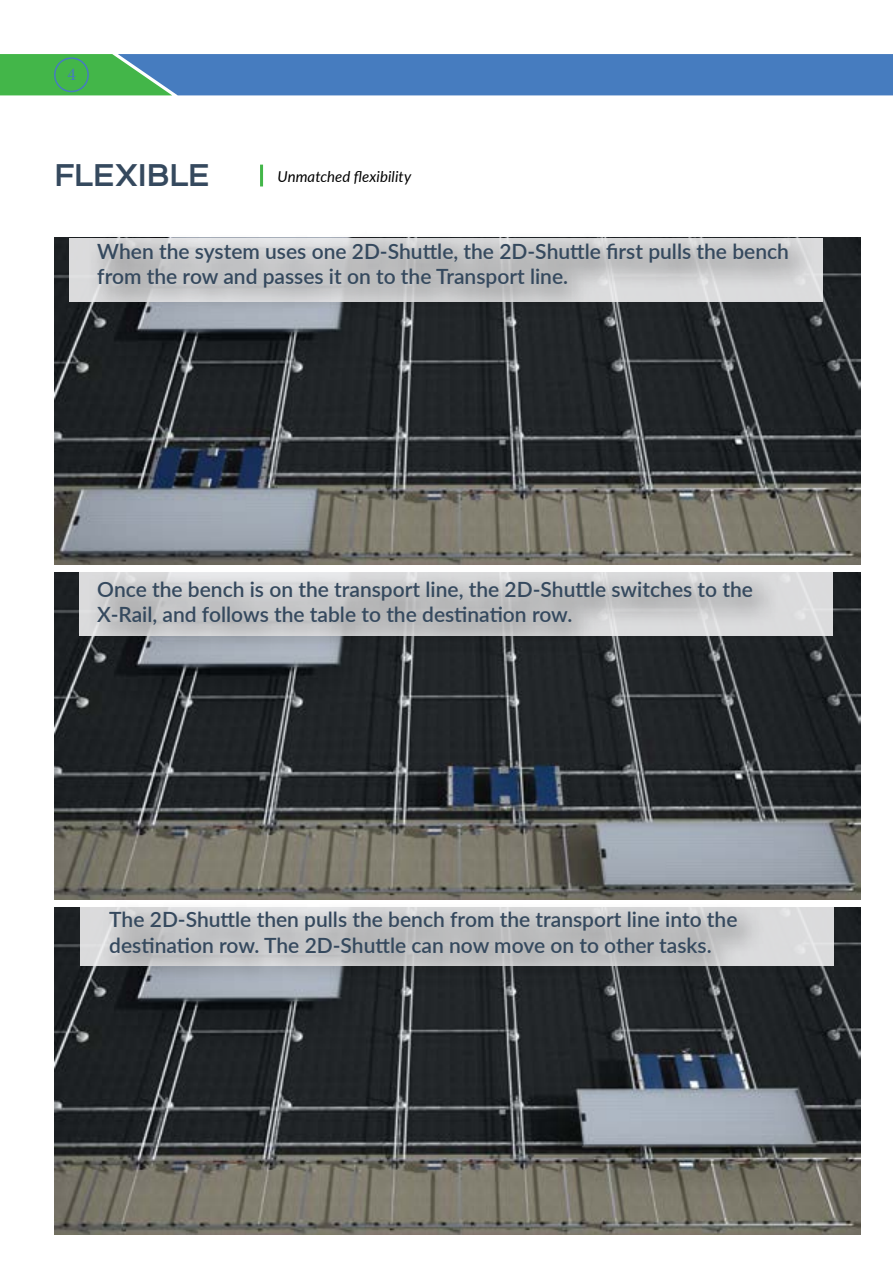
<style>
.page{position:relative;width:893px;height:1263px;background:#fff}
.page>*{position:absolute;margin:0;border:0;box-sizing:border-box;transform-origin:0 0}
.t1{font:600 27px "Sinkin Sans 600";color:#35495e}
.t2{font:600 21px/25.2px "Lato";color:#35495e}
.t3{font:18px "Minion Pro";color:#467cbf}
.t4{font:italic 15px "Lato";letter-spacing:.005em;color:#000}
</style>
<div class="page">
<img style="left:54px;top:238px;width:807px;height:326px">
<img style="left:54px;top:907px;width:807px;height:327px">
<img style="left:54px;top:573px;width:807px;height:326px">
<svg style="left:0;top:54px;width:893px;height:41px;background:#4685ad"></svg>
<div style="left:54px;top:57px;width:35px;height:35px;border:2px solid #467cbf;border-radius:50%"></div>
<div style="left:69px;top:238px;width:754px;height:63px;background:#dbdbdc"></div>
<hr style="left:260px;top:165px;width:3px;height:21px;background:#43b649">
<div style="left:86px;top:231px;width:733px;height:87px;background:#000;opacity:.75"></div>
<div style="left:80px;top:907px;width:754px;height:59px;background:#dbdbdd"></div>
<div style="left:80px;top:572px;width:753px;height:64px;background:#dbdbdd"></div>
<div style="left:86px;top:568px;width:697px;height:86px;background:#000;opacity:.75"></div>
<div style="left:98px;top:897px;width:669px;height:87px;background:#000;opacity:.75"></div>
<p class="t3" style="left:68px;top:62px;width:10px">4</p>
<p class="t1" style="left:54px;top:152px;width:157px">FLEXIBLE</p>
<p class="t4" style="left:277px;top:166px;width:135px">Unmatched flexibility</p>
<p class="t2" style="left:97px;top:238px;width:693px">When the system uses one 2D-Shuttle, the 2D-Shuttle first pulls the bench from the row and passes it on to the Transport line.</p>
<p class="t2" style="left:97px;top:575px;width:657px">Once the bench is on the transport line, the 2D-Shuttle switches to the<br>X-Rail, and follows the table to the destination row.</p>
<p class="t2" style="left:109px;top:906px;width:630px">The 2D-Shuttle then pulls the bench from the transport line into the destination row. The 2D-Shuttle can now move on to other tasks.</p>
</div>
